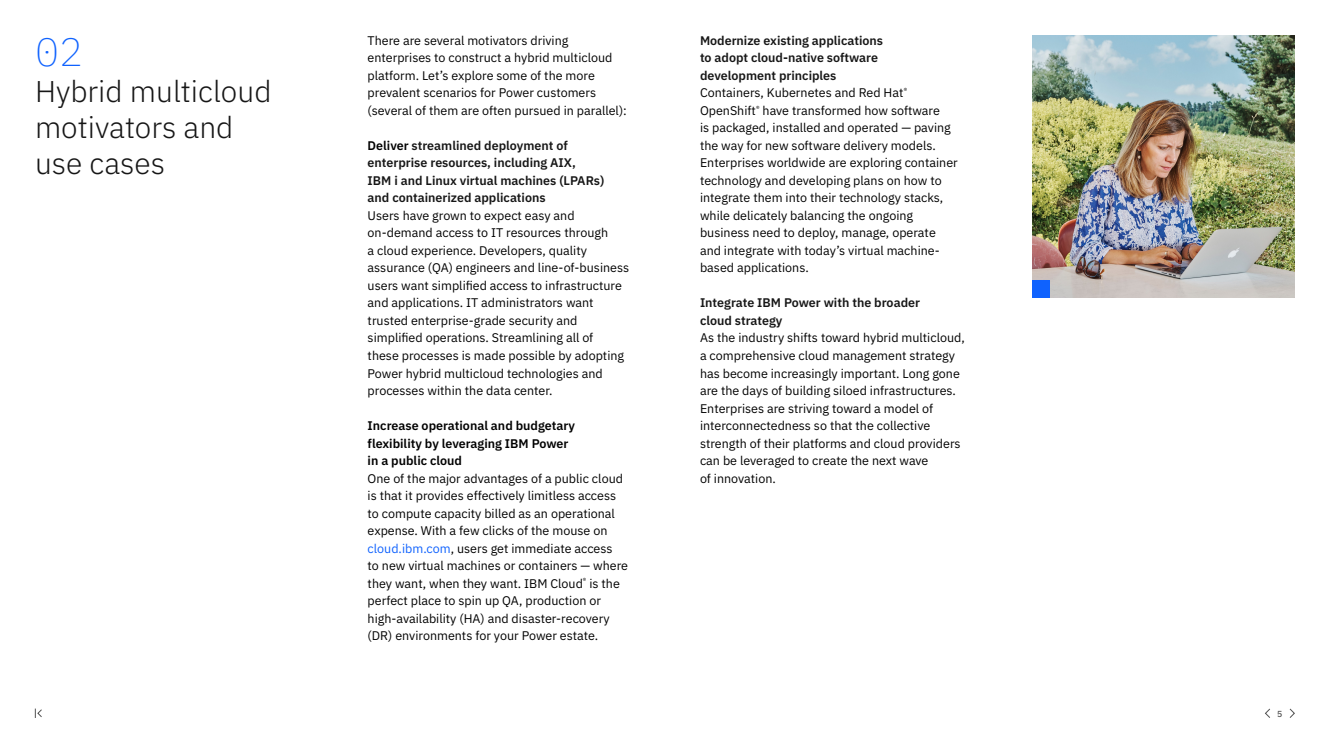
<style>
.page{position:relative;width:1330px;height:753px;background:#fff}
.page>*{position:absolute;margin:0;border:0;box-sizing:border-box;transform-origin:0 0}
.t1{font:200 40px "IBM Plex Mono";color:#0f62fe}
.t2{font:300 30px/36px "IBM Plex Sans";color:#161616}
.t3{font:12.5px/17.5px "IBM Plex Sans";color:#000}
.t4{font:600 12.5px/17.5px "IBM Plex Sans";color:#161616}
.t5{font:600 12.5px/17.5px "IBM Plex Sans";color:#000}
.t6{font:500 8.75px "IBM Plex Sans";color:#525252}
.s1{color:#000}
.s2{color:#0f62fe}
.s3{font-weight:600;color:#161616}
</style>
<div class="page">
<svg style="left:1265px;top:708px;width:5px;height:10px"></svg>
<svg style="left:1289px;top:708px;width:6px;height:10px"></svg>
<svg style="left:35px;top:708px;width:7px;height:10px"></svg>
<img style="left:1032px;top:35px;width:263px;height:263px">
<div style="left:1032px;top:280px;width:18px;height:18px;background:#0f62fe"></div>
<h1 class="t1" style="left:35px;top:22px;width:50px">02</h1>
<h2 class="t2" style="left:35px;top:71px;width:238px">Hybrid multicloud motivators and use cases</h2>
<p class="t3" style="left:368px;top:31px;width:261px">There are several motivators driving enterprises to construct a hybrid multicloud platform. Let’s explore some of the more prevalent scenarios for Power customers (several of them are often pursued in parallel):</p>
<p class="t4" style="left:368px;top:136px;width:238px"><span class="s1">Deliver</span> streamlined deployment of enterprise resources, including AIX,<br>IBM i and Linux virtual machines (LPARs) and containerized applications</p>
<p class="t3" style="left:368px;top:206px;width:263px">Users have grown to expect easy and on-demand access to IT resources through<br>a cloud experience. Developers, quality assurance (QA) engineers and line-of-business users want simplified access to infrastructure and applications. IT administrators want trusted enterprise-grade security and simplified operations. Streamlining all of<br>these processes is made possible by adopting Power hybrid multicloud technologies and processes within the data center.</p>
<p class="t5" style="left:368px;top:416px;width:209px">Increase operational and budgetary flexibility by leveraging IBM Power in a public cloud</p>
<p class="t3" style="left:368px;top:468px;width:262px">One of the major advantages of a public cloud is that it provides effectively limitless access to compute capacity billed as an operational expense. With a few clicks of the mouse on <span class="s2">cloud.ibm.com</span>, users get immediate access<br>to new virtual machines or containers — where they want, when they want. IBM Cloud<sup>®</sup> is the perfect place to spin up QA, production or high-availability (HA) and disaster-recovery (DR) environments for your Power estate.</p>
<p class="t3" style="left:700px;top:31px;width:259px"><span class="s3">Modernize existing applications<br>to adopt cloud-native software<br>development principles<br></span>Containers, Kubernetes and Red Hat<sup>® </sup>OpenShift<sup>®</sup> have transformed how software<br>is packaged, installed and operated — paving the way for new software delivery models.<br>Enterprises worldwide are exploring container technology and developing plans on how to integrate them into their technology stacks, while delicately balancing the ongoing business need to deploy, manage, operate and integrate with today’s virtual machine&shy;based applications.</p>
<p class="t4" style="left:700px;top:293px;width:222px">Integrate IBM Power with the broader cloud strategy</p>
<p class="t3" style="left:700px;top:328px;width:266px">As the industry shifts toward hybrid multicloud, a comprehensive cloud management strategy has become increasingly important. Long gone are the days of building siloed infrastructures.<br>Enterprises are striving toward a model of interconnectedness so that the collective strength of their platforms and cloud providers can be leveraged to create the next wave<br>of innovation.</p>
<p class="t6" style="left:1277px;top:706px;width:7px">5</p>
</div>
